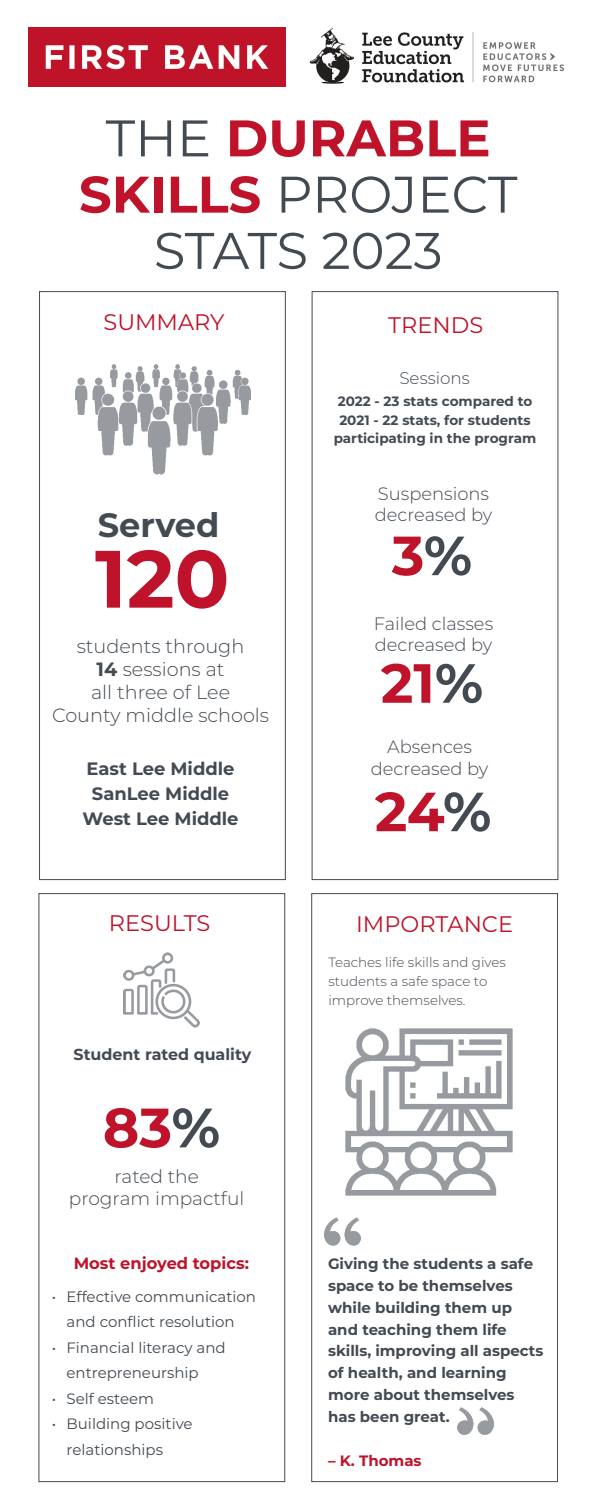
<style>
.page{position:relative;width:600px;height:1500px;background:#fff}
.page>*{position:absolute;margin:0;border:0;box-sizing:border-box;transform-origin:0 0}
.t1{font:700 81.15px "Montserrat";color:#be132a}
.t2{font:700 55.43px "Montserrat";color:#be132a}
.t3{font:700 55.05px "Montserrat";color:#be132a}
.t4{font:51.38px/56.2px "Montserrat";letter-spacing:-.01em;color:#434a52;text-align:center}
.t5{font:700 33.67px "Montserrat";color:#434a52}
.t6{font:22.5px "Montserrat";color:#be132a}
.t7{font:300 19.2px "Montserrat";color:#434a52}
.t8{font:300 18.6px "Montserrat";color:#434a52}
.t9{font:300 17.92px "Montserrat";color:#434a52}
.t10{font:700 17.92px "Montserrat";color:#434a52}
.t11{font:300 16.8px "Montserrat";color:#434a52}
.t12{font:700 16.27px "Montserrat";color:#be132a}
.t13{font:700 15.9px "Montserrat";color:#434a52}
.t14{font:700 15px/21.8px "Montserrat";color:#434a52}
.t15{font:15px/25.5px "Montserrat";color:#434a52}
.t16{font:700 15px "Montserrat";color:#be132a}
.t17{font:700 13.5px/18.5px "Montserrat";color:#434a52;text-align:center}
.t18{font:300 13.42px "Montserrat";color:#434a52}
.s1{font-weight:700;color:#be132a}
.s2{font-weight:700}
.s3{color:#434a52}
</style>
<div class="page">
<img style="left:29px;top:27px;width:257px;height:59px">
<div style="left:39px;top:893px;width:246px;height:589px;border:1px solid #434a52"></div>
<div style="left:311px;top:893px;width:247px;height:589px;border:1px solid #434a52"></div>
<img style="left:76px;top:364px;width:175px;height:111px">
<img style="left:124px;top:952px;width:75px;height:76px">
<div style="left:39px;top:291px;width:247px;height:589px;border:1px solid #434a52"></div>
<img style="left:457px;top:1407px;width:37px;height:28px">
<img style="left:324px;top:1217px;width:37px;height:29px">
<img style="left:345px;top:1028px;width:168px;height:168px">
<img style="left:309px;top:28px;width:255px;height:56px">
<p class="t4" style="left:79px;top:108px;width:440px">THE <span class="s1">DURABLE<br>SKILLS</span> PROJECT<br>STATS 2023</p>
<p class="t6" style="left:104px;top:307px;width:123px">SUMMARY</p>
<p class="t6" style="left:388px;top:310px;width:96px">TRENDS</p>
<p class="t11" style="left:399px;top:366px;width:72px">Sessions</p>
<p class="t5" style="left:98px;top:500px;width:123px">Served</p>
<p class="t1" style="left:95px;top:520px;width:136px">120</p>
<p class="t7" style="left:77px;top:633px;width:169px">students through</p>
<p class="t7" style="left:97px;top:656px;width:130px"><span class="s2">14</span> sessions at</p>
<p class="t7" style="left:91px;top:679px;width:141px">all three of Lee</p>
<p class="t7" style="left:52px;top:702px;width:219px">County middle schools</p>
<p class="t10" style="left:87px;top:756px;width:149px">East Lee Middle</p>
<p class="t10" style="left:92px;top:781px;width:139px">SanLee Middle</p>
<p class="t10" style="left:83px;top:806px;width:158px">West Lee Middle</p>
<p class="t6" style="left:109px;top:908px;width:103px">RESULTS</p>
<p class="t13" style="left:74px;top:1043px;width:179px">Student rated quality</p>
<p class="t2" style="left:103px;top:1088px;width:119px">83<span class="s3">%</span></p>
<p class="t8" style="left:114px;top:1163px;width:86px">rated the</p>
<p class="t8" style="left:69px;top:1186px;width:177px">program impactful</p>
<p class="t12" style="left:74px;top:1251px;width:177px">Most enjoyed topics:</p>
<p class="t15" style="left:52px;top:1283px;width:206px;text-align:center">• Effective communication and conflict resolution</p>
<p class="t15" style="left:67px;top:1334px;width:161px;text-indent:-15px">• Financial literacy and entrepreneurship</p>
<p class="t15" style="left:52px;top:1385px;width:104px">• Self esteem</p>
<p class="t15" style="left:67px;top:1411px;width:128px;text-indent:-15px">• Building positive relationships</p>
<p class="t17" style="left:334px;top:391px;width:204px">2022 - 23 stats compared to<br>2021 - 22 stats, for students participating in the program</p>
<p class="t9" style="left:378px;top:481px;width:113px">Suspensions</p>
<p class="t9" style="left:375px;top:503px;width:119px">decreased by</p>
<p class="t3" style="left:392px;top:516px;width:82px">3<span class="s3">%</span></p>
<p class="t9" style="left:374px;top:611px;width:121px">Failed classes</p>
<p class="t9" style="left:375px;top:633px;width:119px">decreased by</p>
<p class="t3" style="left:381px;top:644px;width:104px">21<span class="s3">%</span></p>
<p class="t9" style="left:387px;top:735px;width:87px">Absences</p>
<p class="t9" style="left:371px;top:756px;width:119px">decreased by</p>
<p class="t3" style="left:375px;top:772px;width:118px">24<span class="s3">%</span></p>
<p class="t6" style="left:356px;top:908px;width:159px">IMPORTANCE</p>
<p class="t18" style="left:328px;top:953px;width:179px">Teaches life skills and gives</p>
<p class="t18" style="left:328px;top:972px;width:160px">students a safe space to</p>
<p class="t18" style="left:328px;top:991px;width:139px">improve themselves.</p>
<p class="t14" style="left:328px;top:1252px;width:217px">Giving the students a safe space to be themselves while building them up and teaching them life skills, improving all aspects of health, and learning more about themselves has been great.</p>
<p class="t16" style="left:328px;top:1450px;width:95px">– K. Thomas</p>
</div>
